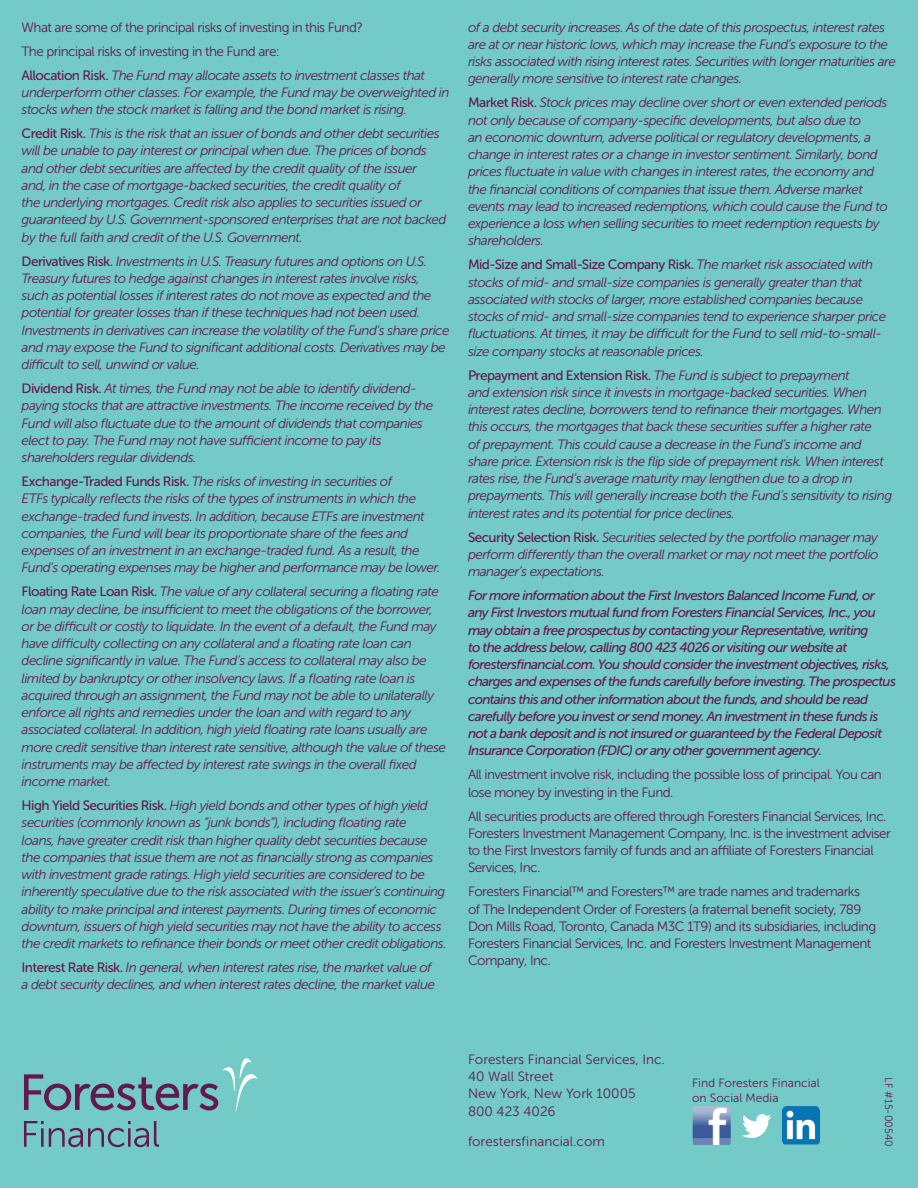
<style>
.page{position:relative;width:918px;height:1188px;background:#73cac7}
.page>*{position:absolute;margin:0;border:0;box-sizing:border-box;transform-origin:0 0}
.t1{font:italic 13.5px/17.2px "Museo Sans 300";letter-spacing:-.04em;color:#62194b}
.t2{font:13.5px/17.2px "Museo Sans 300";letter-spacing:-.04em;color:#62194b}
.t3{font:italic 13.5px/17.2px "Museo Sans 500";letter-spacing:-.05em;color:#62194b}
.t4{font:13.5px "Museo Sans 300";color:#62194b}
.t5{font:12px/15px "Museo Sans 300";color:#62194b}
.t6{font:10.5px "Museo Sans 300";color:#62194b}
.s1{font-family:"Museo Sans 500";font-style:normal}
</style>
<div class="page">
<svg style="left:24px;top:1058px;width:234px;height:53px"></svg>
<svg style="left:24px;top:1121px;width:135px;height:26px"></svg>
<img style="left:693px;top:1106px;width:38px;height:39px">
<svg style="left:742px;top:1114px;width:29px;height:24px"></svg>
<img style="left:782px;top:1106px;width:38px;height:39px">
<p class="t2" style="left:22px;top:19px;width:343px">What are some of the principal risks of investing in this Fund?</p>
<p class="t2" style="left:22px;top:43px;width:260px">The principal risks of investing in the Fund are:</p>
<p class="t1" style="left:22px;top:67px;width:429px"><span class="s1">Allocation Risk.</span> The Fund may allocate assets to investment classes that underperform other classes. For example, the Fund may be overweighted in stocks when the stock market is falling and the bond market is rising.</p>
<p class="t1" style="left:22px;top:125px;width:426px"><span class="s1">Credit Risk.</span> This is the risk that an issuer of bonds and other debt securities will be unable to pay interest or principal when due. The prices of bonds and other debt securities are affected by the credit quality of the issuer<br>and, in the case of mortgage-backed securities, the credit quality of<br>the underlying mortgages. Credit risk also applies to securities issued or guaranteed by U.S. Government-sponsored enterprises that are not backed by the full faith and credit of the U.S. Government.</p>
<p class="t1" style="left:22px;top:253px;width:430px"><span class="s1">Derivatives Risk.</span> Investments in U.S. Treasury futures and options on U.S.<br>Treasury futures to hedge against changes in interest rates involve risks, such as potential losses if interest rates do not move as expected and the potential for greater losses than if these techniques had not been used.<br>Investments in derivatives can increase the volatility of the Fund’s share price and may expose the Fund to significant additional costs. Derivatives may be difficult to sell, unwind or value.</p>
<p class="t1" style="left:22px;top:380px;width:413px"><span class="s1">Dividend Risk.</span> At times, the Fund may not be able to identify dividend&shy;paying stocks that are attractive investments. The income received by the Fund will also fluctuate due to the amount of dividends that companies elect to pay. The Fund may not have sufficient income to pay its shareholders regular dividends.</p>
<p class="t1" style="left:22px;top:473px;width:420px"><span class="s1">Exchange-Traded Funds Risk.</span> The risks of investing in securities of<br>ETFs typically reflects the risks of the types of instruments in which the exchange-traded fund invests. In addition, because ETFs are investment companies, the Fund will bear its proportionate share of the fees and expenses of an investment in an exchange-traded fund. As a result, the Fund’s operating expenses may be higher and performance may be lower.</p>
<p class="t1" style="left:22px;top:583px;width:426px"><span class="s1">Floating Rate Loan Risk.</span> The value of any collateral securing a floating rate loan may decline, be insufficient to meet the obligations of the borrower, or be difficult or costly to liquidate. In the event of a default, the Fund may have difficulty collecting on any collateral and a floating rate loan can decline significantly in value. The Fund’s access to collateral may also be limited by bankruptcy or other insolvency laws. If a floating rate loan is acquired through an assignment, the Fund may not be able to unilaterally enforce all rights and remedies under the loan and with regard to any associated collateral. In addition, high yield floating rate loans usually are more credit sensitive than interest rate sensitive, although the value of these instruments may be affected by interest rate swings in the overall fixed income market.</p>
<p class="t1" style="left:22px;top:797px;width:427px"><span class="s1">High Yield Securities Risk.</span> High yield bonds and other types of high yield securities (commonly known as “junk bonds”), including floating rate<br>loans, have greater credit risk than higher quality debt securities because the companies that issue them are not as financially strong as companies with investment grade ratings. High yield securities are considered to be inherently speculative due to the risk associated with the issuer’s continuing ability to make principal and interest payments. During times of economic downturn, issuers of high yield securities may not have the ability to access the credit markets to refinance their bonds or meet other credit obligations.</p>
<p class="t1" style="left:22px;top:959px;width:415px"><span class="s1">Interest Rate Risk.</span> In general, when interest rates rise, the market value of a debt security declines, and when interest rates decline, the market value</p>
<p class="t1" style="left:468px;top:19px;width:429px">of a debt security increases. As of the date of this prospectus, interest rates are at or near historic lows, which may increase the Fund’s exposure to the risks associated with rising interest rates. Securities with longer maturities are generally more sensitive to interest rate changes.</p>
<p class="t1" style="left:468px;top:94px;width:421px"><span class="s1">Market Risk.</span> Stock prices may decline over short or even extended periods not only because of company-specific developments, but also due to<br>an economic downturn, adverse political or regulatory developments, a change in interest rates or a change in investor sentiment. Similarly, bond prices fluctuate in value with changes in interest rates, the economy and the financial conditions of companies that issue them. Adverse market events may lead to increased redemptions, which could cause the Fund to experience a loss when selling securities to meet redemption requests by shareholders.</p>
<p class="t1" style="left:468px;top:256px;width:420px"><span class="s1">Mid-Size and Small-Size Company Risk.</span> The market risk associated with stocks of mid- and small-size companies is generally greater than that associated with stocks of larger, more established companies because stocks of mid- and small-size companies tend to experience sharper price fluctuations. At times, it may be difficult for the Fund to sell mid-to-small&shy;size company stocks at reasonable prices.</p>
<p class="t1" style="left:468px;top:367px;width:426px"><span class="s1">Prepayment and Extension Risk.</span> The Fund is subject to prepayment<br>and extension risk since it invests in mortgage-backed securities. When interest rates decline, borrowers tend to refinance their mortgages. When this occurs, the mortgages that back these securities suffer a higher rate<br>of prepayment. This could cause a decrease in the Fund’s income and share price. Extension risk is the flip side of prepayment risk. When interest rates rise, the Fund’s average maturity may lengthen due to a drop in prepayments. This will generally increase both the Fund’s sensitivity to rising interest rates and its potential for price declines.</p>
<p class="t1" style="left:468px;top:529px;width:412px;text-align:justify"><span class="s1">Security Selection Risk.</span> Securities selected by the portfolio manager may perform differently than the overall market or may not meet the portfolio manager’s expectations.</p>
<p class="t3" style="left:468px;top:587px;width:430px">For more information about the First Investors Balanced Income Fund, or any First Investors mutual fund from Foresters Financial Services, Inc., you may obtain a free prospectus by contacting your Representative, writing<br>to the address below, calling 800 423 4026 or visiting our website at forestersfinancial.com. You should consider the investment objectives, risks, charges and expenses of the funds carefully before investing. The prospectus contains this and other information about the funds, and should be read carefully before you invest or send money. An investment in these funds is not a bank deposit and is not insured or guaranteed by the Federal Deposit Insurance Corporation (FDIC) or any other government agency.</p>
<p class="t2" style="left:468px;top:766px;width:415px">All investment involve risk, including the possible loss of principal. You can lose money by investing in the Fund.</p>
<p class="t2" style="left:468px;top:808px;width:425px">All securities products are offered through Foresters Financial Services, Inc.<br>Foresters Investment Management Company, Inc. is the investment adviser to the First Investors family of funds and an affiliate of Foresters Financial Services, Inc.</p>
<p class="t2" style="left:468px;top:883px;width:410px">Foresters Financial™ and Foresters™ are trade names and trademarks<br>of The Independent Order of Foresters (a fraternal benefit society, 789<br>Don Mills Road, Toronto, Canada M3C 1T9) and its subsidiaries, including Foresters Financial Services, Inc. and Foresters Investment Management Company, Inc.</p>
<p class="t4" style="left:468px;top:1052px;width:198px">Foresters Financial Services, Inc.</p>
<p class="t4" style="left:468px;top:1069px;width:87px">40 Wall Street</p>
<p class="t4" style="left:468px;top:1086px;width:169px">New York, New York 10005</p>
<p class="t4" style="left:468px;top:1104px;width:89px">800 423 4026</p>
<p class="t4" style="left:468px;top:1134px;width:138px">forestersfinancial.com</p>
<p class="t5" style="left:692px;top:1076px;width:129px">Find Foresters Financial on Social Media</p>
<p class="t6" style="left:894px;top:1077px;width:70px;rotate:90deg">LF #15-00540</p>
</div>
